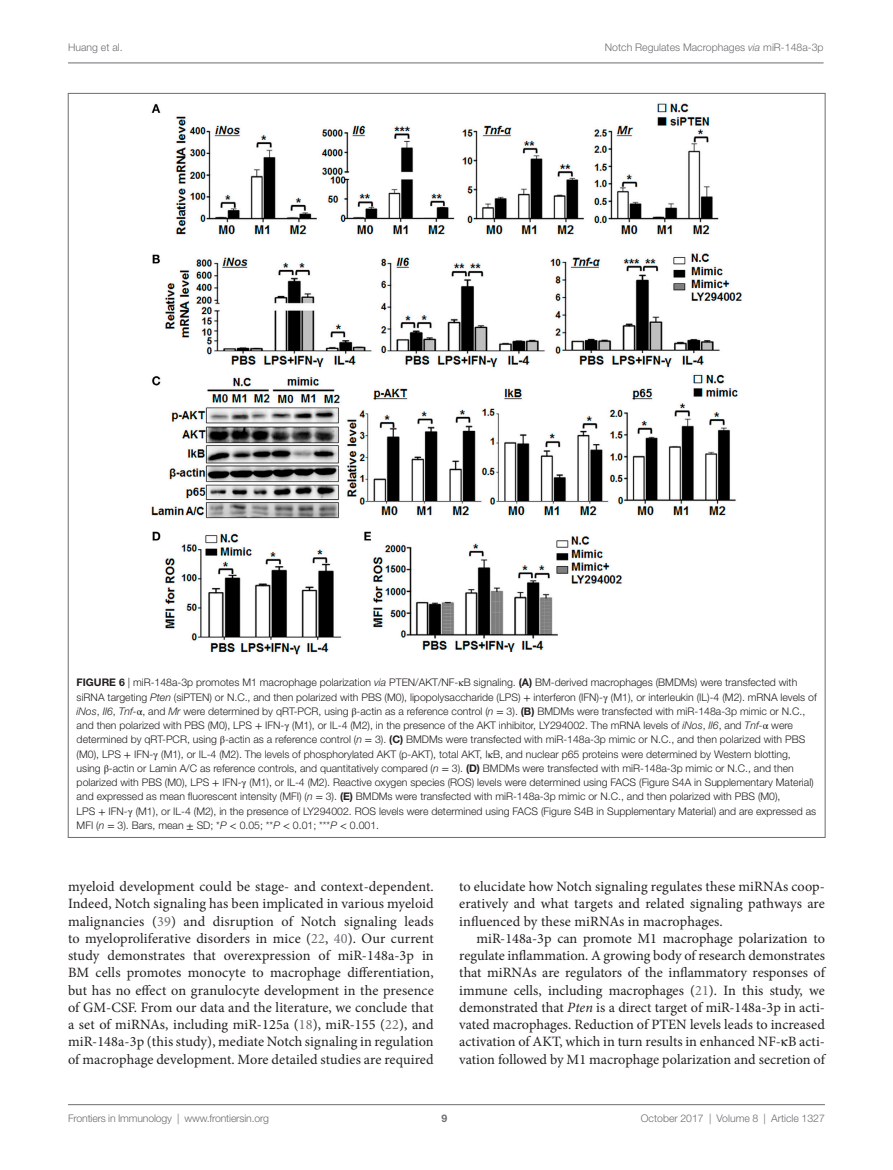
<style>
.page{position:relative;width:893px;height:1170px;background:#fff}
.page>*{position:absolute;margin:0;border:0;box-sizing:border-box;transform-origin:0 0}
.t1{font:14.25px/17.2px "Minion Pro";color:#231f20;text-align:justify}
.t2{font:300 10.5px/14.2px "Helvetica Neue LT Std";color:#231f20}
.t3{font:300 10.5px "Helvetica Neue LT Std";color:#6c6d70}
.t4{font:700 10.5px "Helvetica Neue LT Std";color:#6c6d70}
.s1{font-style:italic}
.s2{font-weight:700}
.s3{font-family:"STIX General";font-weight:400}
.s4{color:#6c6d70}
.s5{font-family:"STIX General"}
</style>
<div class="page">
<img style="left:151px;top:103px;width:591px;height:552px">
<hr style="left:68px;top:1104px;width:757px;height:1px;background:#6c6d70">
<hr style="left:68px;top:63px;width:755px;height:1px;background:#6c6d70">
<p class="t3" style="left:68px;top:41px;width:56px">Huang et al.</p>
<p class="t3" style="left:605px;top:41px;width:220px">Notch Regulates Macrophages <span class="s1">via</span> miR-148a-3p</p>
<p class="t2" style="left:77px;top:675px;width:742px"><span class="s2">FIGURE 6</span> | miR-148a-3p promotes M1 macrophage polarization <span class="s1">via</span> PTEN/AKT/NF-<span class="s3">κ</span>B signaling. <span class="s2">(A)</span> BM-derived macrophages (BMDMs) were transfected with siRNA targeting <span class="s1">Pten</span> (siPTEN) or N.C., and then polarized with PBS (M0), lipopolysaccharide (LPS) <span class="s3">+</span> interferon (IFN)-<span class="s3">γ</span> (M1), or interleukin (IL)-4 (M2). mRNA levels of <span class="s1">iNos</span>, <span class="s1">Il6</span>, <span class="s1">Tnf-</span><span class="s3">α</span>, and <span class="s1">Mr</span> were determined by qRT-PCR, using <span class="s3">β</span>-actin as a reference control (<span class="s1">n</span> <span class="s3">=</span> 3). <span class="s2">(B)</span> BMDMs were transfected with miR-148a-3p mimic or N.C., and then polarized with PBS (M0), LPS <span class="s3">+</span> IFN-<span class="s3">γ</span> (M1), or IL-4 (M2), in the presence of the AKT inhibitor, LY294002. The mRNA levels of <span class="s1">iNos</span>, <span class="s1">Il6</span>, and <span class="s1">Tnf-</span><span class="s3">α</span> were determined by qRT-PCR, using <span class="s3">β</span>-actin as a reference control (<span class="s1">n</span> <span class="s3">=</span> 3). <span class="s2">(C)</span> BMDMs were transfected with miR-148a-3p mimic or N.C., and then polarized with PBS (M0), LPS <span class="s3">+</span> IFN-<span class="s3">γ</span> (M1), or IL-4 (M2). The levels of phosphorylated AKT (p-AKT), total AKT, I<span class="s3">κ</span>B, and nuclear p65 proteins were determined by Western blotting, using <span class="s3">β</span>-actin or Lamin A/C as reference controls, and quantitatively compared (<span class="s1">n</span> <span class="s3">=</span> 3). <span class="s2">(D)</span> BMDMs were transfected with miR-148a-3p mimic or N.C., and then polarized with PBS (M0), LPS <span class="s3">+</span> IFN-<span class="s3">γ</span> (M1), or IL-4 (M2). Reactive oxygen species (ROS) levels were determined using FACS (Figure S4A in Supplementary Material) and expressed as mean fluorescent intensity (MFI) (<span class="s1">n</span> <span class="s3">=</span> 3). <span class="s2">(E)</span> BMDMs were transfected with miR-148a-3p mimic or N.C., and then polarized with PBS (M0),<br>LPS <span class="s3">+</span> IFN-<span class="s3">γ</span> (M1), or IL-4 (M2), in the presence of LY294002. ROS levels were determined using FACS (Figure S4B in Supplementary Material) and are expressed as MFI (<span class="s1">n</span> <span class="s3">=</span> 3). Bars, mean <span class="s3">±</span> SD; *<span class="s1">P</span> <span class="s3">&lt;</span> 0.05; **<span class="s1">P</span> <span class="s3">&lt;</span> 0.01; ***<span class="s1">P</span> <span class="s3">&lt;</span> 0.001.</p>
<p class="t1" style="left:68px;top:877px;width:367px">myeloid development could be stage- and context-dependent.<br>Indeed, Notch signaling has been implicated in various myeloid malignancies (<span class="s4">39</span>) and disruption of Notch signaling leads to myeloproliferative disorders in mice (<span class="s4">22</span>, <span class="s4">40</span>). Our current study demonstrates that overexpression of miR-148a-3p in BM cells promotes monocyte to macrophage differentiation, but has no effect on granulocyte development in the presence of GM-CSF. From our data and the literature, we conclude that a set of miRNAs, including miR-125a (<span class="s4">18</span>), miR-155 (<span class="s4">22</span>), and miR-148a-3p (this study), mediate Notch signaling in regulation of macrophage development. More detailed studies are required</p>
<h1 class="t1" style="left:459px;top:877px;width:367px">to elucidate how Notch signaling regulates these miRNAs coop&shy;eratively and what targets and related signaling pathways are influenced by these miRNAs in macrophages.</h1>
<p class="t1" style="left:459px;top:929px;width:367px;text-indent:17px">miR-148a-3p can promote M1 macrophage polarization to regulate inflammation. A growing body of research demonstrates that miRNAs are regulators of the inflammatory responses of immune cells, including macrophages (<span class="s4">21</span>). In this study, we demonstrated that <span class="s1">Pten</span> is a direct target of miR-148a-3p in acti&shy;vated macrophages. Reduction of PTEN levels leads to increased activation of AKT, which in turn results in enhanced NF-<span class="s5">κ</span>B acti&shy;vation followed by M1 macrophage polarization and secretion of</p>
<p class="t3" style="left:68px;top:1111px;width:203px">Frontiers in Immunology | www.frontiersin.org</p>
<p class="t3" style="left:641px;top:1111px;width:186px">October 2017 | Volume 8 | Article 1327</p>
<p class="t4" style="left:441px;top:1111px;width:7px">9</p>
</div>
